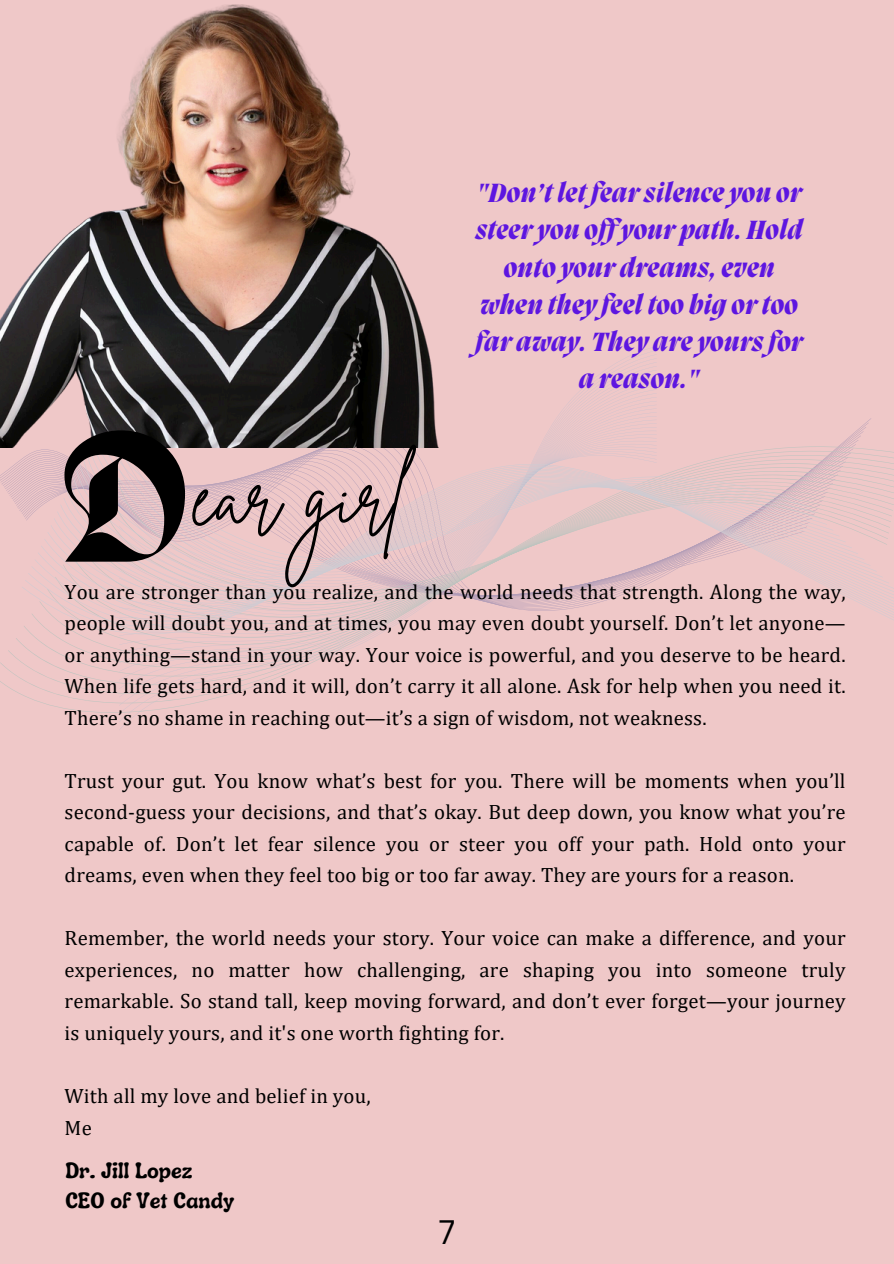
<style>
.page{position:relative;width:894px;height:1264px;background:#fff}
.page>*{position:absolute;margin:0;border:0;box-sizing:border-box;transform-origin:0 0}
.t1{font:700 129.3px "TANNEWYORK";color:#000}
.t2{font:81px "Brittany Signature";color:#000}
.t3{font:33px "Canva Sans";color:#000}
.t4{font:italic 800 27px/37.2px "Migra";letter-spacing:.015em;color:#5d16e0;text-align:center}
.t5{font:700 22.5px/30.3px "Luckybones";color:#000}
.t6{font:20.7px/31.5px "Cambria";letter-spacing:.01em;color:#000;text-align:justify}
</style>
<div class="page">
<div style="left:0;top:0;width:893px;height:1263px;background:#efc8c8"></div>
<svg style="left:119px;top:346px;width:537px;height:384px"></svg>
<svg style="left:0;top:441px;width:893px;height:271px"></svg>
<svg style="left:470px;top:408px;width:186px;height:7px"></svg>
<svg style="left:470px;top:415px;width:186px;height:7px"></svg>
<svg style="left:470px;top:422px;width:186px;height:7px"></svg>
<svg style="left:470px;top:429px;width:186px;height:7px"></svg>
<svg style="left:470px;top:436px;width:356px;height:7px"></svg>
<svg style="left:89px;top:443px;width:744px;height:7px"></svg>
<svg style="left:86px;top:450px;width:753px;height:6px"></svg>
<svg style="left:83px;top:456px;width:762px;height:5px"></svg>
<svg style="left:22px;top:461px;width:871px;height:192px"></svg>
<img style="left:0;top:4px;width:470px;height:444px">
<p class="t4" style="left:475px;top:177px;width:329px">"Don’t let fear silence you or steer you of your path. Hold onto your dreams, even when they feel too big or too far away. They are yours for a reason."</p>
<p class="t1" style="left:62px;top:430px;width:130px">D</p>
<p class="t2" style="left:194px;top:444px;width:211px">ear girl</p>
<h2 class="t6" style="left:65px;top:575px;width:782px">You are stronger than you realize, and the world needs that strength. Along the way, people will doubt you, and at times, you may even doubt yourself. Don’t let anyone— or anything—stand in your way. Your voice is powerful, and you deserve to be heard.<br>When life gets hard, and it will, don’t carry it all alone. Ask for help when you need it.<br>There’s no shame in reaching out—it’s a sign of wisdom, not weakness.</h2>
<p class="t6" style="left:65px;top:764px;width:782px">Trust your gut. You know what’s best for you. There will be moments when you’ll second-guess your decisions, and that’s okay. But deep down, you know what you’re capable of. Don’t let fear silence you or steer you off your path. Hold onto your dreams, even when they feel too big or too far away. They are yours for a reason.</p>
<p class="t6" style="left:65px;top:922px;width:782px">Remember, the world needs your story. Your voice can make a difference, and your experiences, no matter how challenging, are shaping you into someone truly remarkable. So stand tall, keep moving forward, and don’t ever forget—your journey is uniquely yours, and it's one worth fighting for.</p>
<p class="t6" style="left:65px;top:1079px;width:307px">With all my love and belief in you,</p>
<p class="t6" style="left:65px;top:1111px;width:29px">Me</p>
<h3 class="t5" style="left:65px;top:1153px;width:170px">Dr. Jill Lopez<br>CEO of Vet Candy</h3>
<p class="t3" style="left:438px;top:1208px;width:18px">7</p>
</div>
